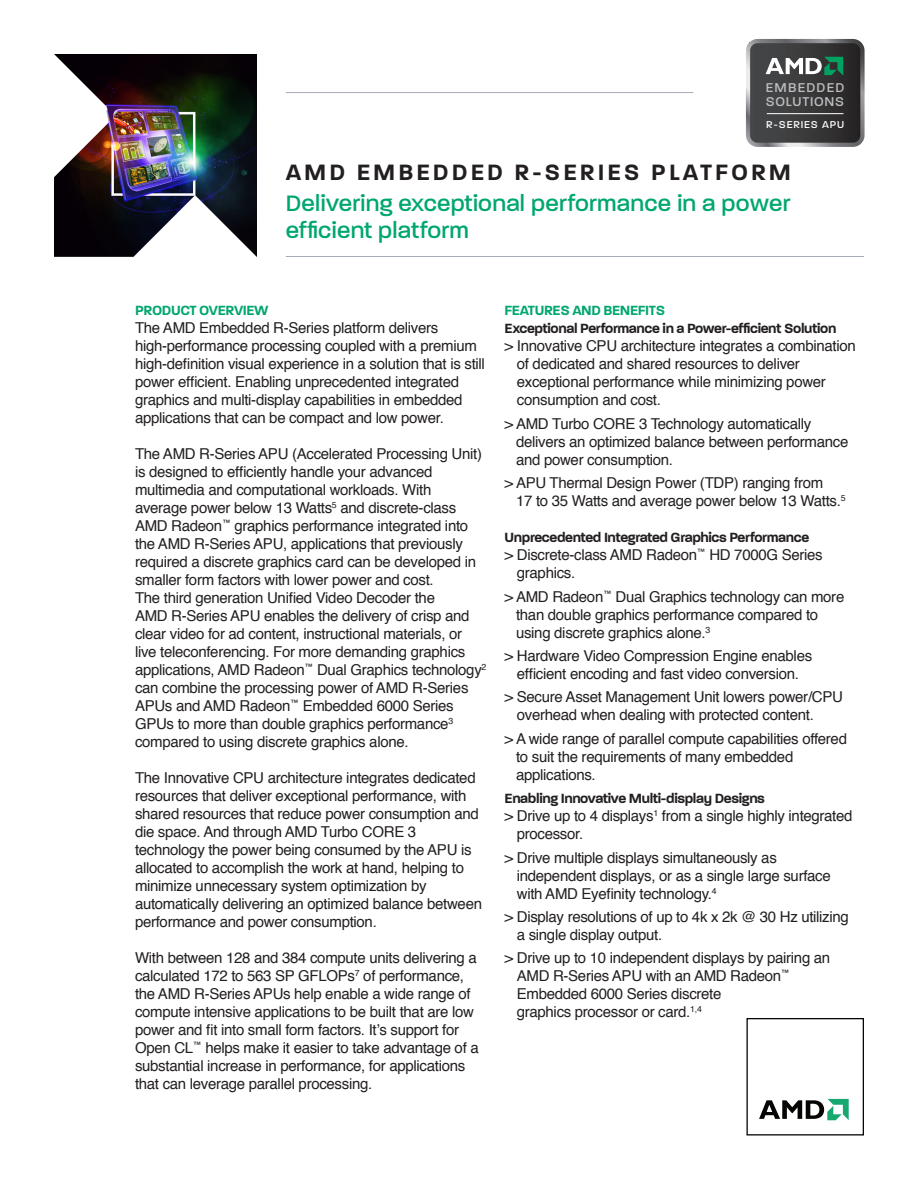
<style>
.page{position:relative;width:918px;height:1188px;background:#fff}
.page>*{position:absolute;margin:0;border:0;box-sizing:border-box;transform-origin:0 0}
.t1{font:500 30.15px "Paralucent";letter-spacing:.01em;color:#00a670}
.t2{font:600 30px "Paralucent";letter-spacing:.1em;color:#231f20}
.t3{font:600 18px "Paralucent";letter-spacing:-.02em;color:#231f20}
.t4{font:600 18px "Paralucent";letter-spacing:-.02em;color:#00a670}
.t5{font:500 17.25px/13.5px "Paralucent";letter-spacing:.045em;color:#bcbdc0}
.t6{font:15px/18px "Helvetica";letter-spacing:-.02em;color:#231f20}
.t7{font:500 13.5px "Paralucent";letter-spacing:.065em;color:#fff}
</style>
<div class="page">
<svg style="left:759px;top:1099px;width:90px;height:21px"></svg>
<div style="left:746px;top:1018px;width:118px;height:117px;border:1px solid #050504"></div>
<hr style="left:286px;top:256px;width:578px;height:1px;background:#a6acb4">
<img style="left:54px;top:54px;width:203px;height:141px">
<svg style="left:54px;top:54px;width:55px;height:123px"></svg>
<svg style="left:54px;top:195px;width:203px;height:62px"></svg>
<svg style="left:746px;top:39px;width:119px;height:108px;background:#4d5050"></svg>
<hr style="left:767px;top:113px;width:76px;height:1px;background:#fff">
<hr style="left:286px;top:92px;width:407px;height:1px;background:#a6acb4">
<p class="t5" style="left:766px;top:80px;width:80px">EMBEDDED<br>SOLUTIONS</p>
<p class="t7" style="left:766px;top:118px;width:79px">R-SERIES APU</p>
<p class="t2" style="left:286px;top:156px;width:507px">AMD EMBEDDED R-SERIES PLATFORM</p>
<p class="t1" style="left:286px;top:187px;width:506px">Delivering exceptional performance in a power</p>
<p class="t1" style="left:286px;top:214px;width:185px">efficient platform</p>
<p class="t4" style="left:135px;top:301px;width:135px">PRODUCT OVERVIEW</p>
<p class="t6" style="left:135px;top:320px;width:351px">The AMD Embedded R-Series platform delivers high-performance processing coupled with a premium high-definition visual experience in a solution that is still power efficient. Enabling unprecedented integrated graphics and multi-display capabilities in embedded applications that can be compact and low power.</p>
<p class="t6" style="left:135px;top:446px;width:353px">The AMD R-Series APU (Accelerated Processing Unit) is designed to efficiently handle your advanced multimedia and computational workloads. With average power below 13 Watts<sup>5</sup> and discrete-class AMD Radeon<sup>™</sup> graphics performance integrated into the AMD R-Series APU, applications that previously required a discrete graphics card can be developed in smaller form factors with lower power and cost.<br>The third generation Unified Video Decoder the<br>AMD R-Series APU enables the delivery of crisp and clear video for ad content, instructional materials, or live teleconferencing. For more demanding graphics applications, AMD Radeon<sup>™</sup> Dual Graphics technology<sup>2 </sup>can combine the processing power of AMD R-Series APUs and AMD Radeon<sup>™</sup> Embedded 6000 Series GPUs to more than double graphics performance<sup>3 </sup>compared to using discrete graphics alone.</p>
<p class="t6" style="left:135px;top:770px;width:349px">The Innovative CPU architecture integrates dedicated resources that deliver exceptional performance, with shared resources that reduce power consumption and die space. And through AMD Turbo CORE 3 technology the power being consumed by the APU is allocated to accomplish the work at hand, helping to minimize unnecessary system optimization by automatically delivering an optimized balance between performance and power consumption.</p>
<p class="t6" style="left:135px;top:950px;width:345px">With between 128 and 384 compute units delivering a calculated 172 to 563 SP GFLOPs<sup>7</sup> of performance, the AMD R-Series APUs help enable a wide range of compute intensive applications to be built that are low power and fit into small form factors. It’s support for Open CL<sup>™</sup> helps make it easier to take advantage of a substantial increase in performance, for applications that can leverage parallel processing.</p>
<p class="t4" style="left:505px;top:301px;width:162px">FEATURES AND BENEFITS</p>
<p class="t3" style="left:505px;top:319px;width:333px">Exceptional Performance in a Power-efficient Solution</p>
<p class="t6" style="left:517px;top:338px;width:341px;text-indent:-12px">&gt; Innovative CPU architecture integrates a combination of dedicated and shared resources to deliver exceptional performance while minimizing power consumption and cost.</p>
<p class="t6" style="left:516px;top:415px;width:334px;text-indent:-11px">&gt; AMD Turbo CORE 3 Technology automatically delivers an optimized balance between performance and power consumption.</p>
<p class="t6" style="left:516px;top:474px;width:331px;text-indent:-11px">&gt; APU Thermal Design Power (TDP) ranging from<br>17 to 35 Watts and average power below 13 Watts.<sup>5</sup></p>
<p class="t3" style="left:505px;top:528px;width:306px">Unprecedented Integrated Graphics Performance</p>
<p class="t6" style="left:517px;top:546px;width:307px;text-indent:-12px">&gt; Discrete-class AMD Radeon<sup>™</sup> HD 7000G Series graphics.</p>
<p class="t6" style="left:516px;top:588px;width:330px;text-indent:-11px">&gt; AMD Radeon<sup>™</sup> Dual Graphics technology can more than double graphics performance compared to using discrete graphics alone.<sup>3</sup></p>
<p class="t6" style="left:505px;top:647px;width:309px;text-align:center">&gt; Hardware Video Compression Engine enables efficient encoding and fast video conversion.</p>
<p class="t6" style="left:517px;top:689px;width:328px;text-indent:-12px">&gt; Secure Asset Management Unit lowers power/CPU overhead when dealing with protected content.</p>
<p class="t6" style="left:516px;top:730px;width:332px;text-indent:-11px">&gt; A wide range of parallel compute capabilities offered to suit the requirements of many embedded applications.</p>
<p class="t3" style="left:505px;top:789px;width:262px">Enabling Innovative Multi-display Designs</p>
<p class="t6" style="left:517px;top:807px;width:337px;text-indent:-12px">&gt; Drive up to 4 displays<sup>1</sup> from a single highly integrated processor.</p>
<p class="t6" style="left:517px;top:849px;width:315px;text-indent:-12px">&gt; Drive multiple displays simultaneously as independent displays, or as a single large surface with AMD Eyefinity technology.<sup>4</sup></p>
<p class="t6" style="left:517px;top:908px;width:333px;text-indent:-12px">&gt; Display resolutions of up to 4k x 2k @ 30 Hz utilizing a single display output.</p>
<p class="t6" style="left:517px;top:950px;width:315px;text-indent:-12px">&gt; Drive up to 10 independent displays by pairing an AMD R-Series APU with an AMD Radeon<sup>™ </sup>Embedded 6000 Series discrete<br>graphics processor or card.<sup>1,4</sup></p>
</div>
